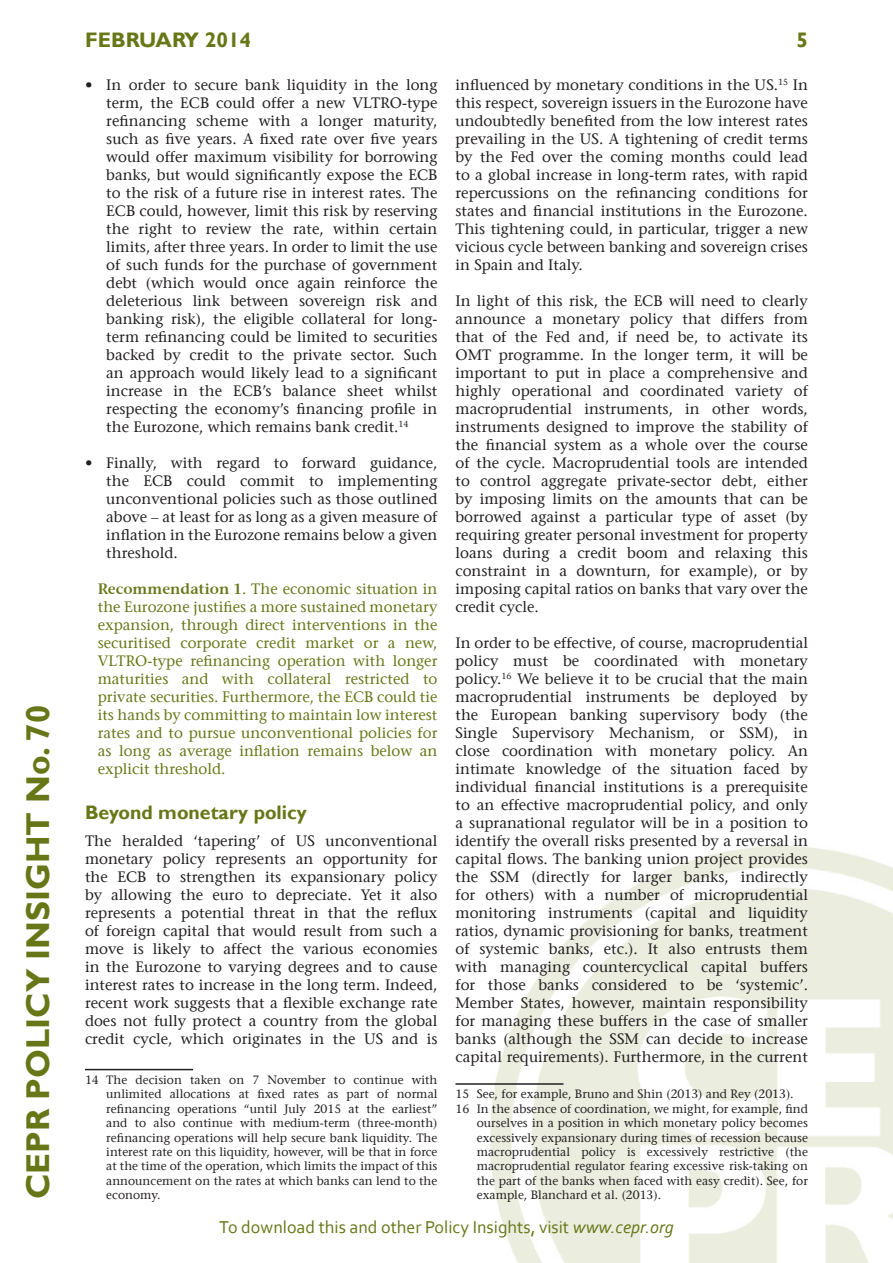
<style>
.page{position:relative;width:893px;height:1263px;background:#fff}
.page>*{position:absolute;margin:0;border:0;box-sizing:border-box;transform-origin:0 0}
.t1{font:700 33px "Gill Sans";color:#677717}
.t2{font:700 21px "Gill Sans";color:#677717}
.t3{font:700 19.5px "Gill Sans";color:#677717}
.t4{font:18px "Corbel";color:#677717}
.t5{font:15px/18px "Stone Serif";color:#231f20;text-align:justify}
.t6{font:15px/18px "Stone Serif";color:#677717;text-align:justify}
.t7{font:12px/14.4px "Stone Serif";color:#231f20;text-align:justify}
.s1{font-family:"Stone Serif Sem ITCTT Semi"}
.s2{font-style:italic}
</style>
<div class="page">
<img style="left:490px;top:846px;width:403px;height:417px">
<hr style="left:85px;top:1069px;width:108px;height:1px;background:#231f20">
<hr style="left:455px;top:1083px;width:108px;height:2px;background:#231f20">
<h1 class="t1" style="left:18px;top:1199px;width:496px;rotate:-90deg">CEPR POLICY INSIGHT No. 70</h1>
<h2 class="t2" style="left:85px;top:28px;width:168px">February 2014</h2>
<h2 class="t2" style="left:796px;top:28px;width:13px">5</h2>
<p class="t5" style="left:106px;top:76px;width:333px;text-indent:-21px">• In order to secure bank liquidity in the long term, the ECB could offer a new VLTRO-type refinancing scheme with a longer maturity, such as five years. A fixed rate over five years would offer maximum visibility for borrowing banks, but would significantly expose the ECB to the risk of a future rise in interest rates. The ECB could, however, limit this risk by reserving the right to review the rate, within certain limits, after three years. In order to limit the use of such funds for the purchase of government debt (which would once again reinforce the deleterious link between sovereign risk and banking risk), the eligible collateral for long&shy;term refinancing could be limited to securities backed by credit to the private sector. Such an approach would likely lead to a significant increase in the ECB’s balance sheet whilst respecting the economy’s financing profile in the Eurozone, which remains bank credit.<sup>14</sup></p>
<p class="t5" style="left:106px;top:454px;width:333px;text-indent:-21px">• Finally, with regard to forward guidance, the ECB could commit to implementing unconventional policies such as those outlined above – at least for as long as a given measure of inflation in the Eurozone remains below a given threshold.</p>
<p class="t6" style="left:98px;top:580px;width:341px"><span class="s1">Recommendation 1</span>. The economic situation in the Eurozone justifies a more sustained monetary expansion, through direct interventions in the securitised corporate credit market or a new, VLTRO-type refinancing operation with longer maturities and with collateral restricted to private securities. Furthermore, the ECB could tie its hands by committing to maintain low interest rates and to pursue unconventional policies for as long as average inflation remains below an explicit threshold.</p>
<h3 class="t3" style="left:85px;top:800px;width:223px">Beyond monetary policy</h3>
<p class="t5" style="left:85px;top:832px;width:354px">The heralded ‘tapering’ of US unconventional monetary policy represents an opportunity for the ECB to strengthen its expansionary policy by allowing the euro to depreciate. Yet it also represents a potential threat in that the reflux of foreign capital that would result from such a move is likely to affect the various economies in the Eurozone to varying degrees and to cause interest rates to increase in the long term. Indeed, recent work suggests that a flexible exchange rate does not fully protect a country from the global credit cycle, which originates in the US and is</p>
<p class="t7" style="left:106px;top:1073px;width:333px;text-indent:-21px">14 The decision taken on 7 November to continue with unlimited allocations at fixed rates as part of normal refinancing operations “until July 2015 at the earliest” and to also continue with medium-term (three-month) refinancing operations will help secure bank liquidity. The interest rate on this liquidity, however, will be that in force at the time of the operation, which limits the impact of this announcement on the rates at which banks can lend to the economy.</p>
<p class="t5" style="left:455px;top:76px;width:354px">influenced by monetary conditions in the US.<sup>15</sup> In this respect, sovereign issuers in the Eurozone have undoubtedly benefited from the low interest rates prevailing in the US. A tightening of credit terms by the Fed over the coming months could lead to a global increase in long-term rates, with rapid repercussions on the refinancing conditions for states and financial institutions in the Eurozone.<br>This tightening could, in particular, trigger a new vicious cycle between banking and sovereign crises in Spain and Italy.</p>
<p class="t5" style="left:455px;top:292px;width:354px">In light of this risk, the ECB will need to clearly announce a monetary policy that differs from that of the Fed and, if need be, to activate its OMT programme. In the longer term, it will be important to put in place a comprehensive and highly operational and coordinated variety of macroprudential instruments, in other words, instruments designed to improve the stability of the financial system as a whole over the course of the cycle. Macroprudential tools are intended to control aggregate private-sector debt, either by imposing limits on the amounts that can be borrowed against a particular type of asset (by requiring greater personal investment for property loans during a credit boom and relaxing this constraint in a downturn, for example), or by imposing capital ratios on banks that vary over the credit cycle.</p>
<p class="t5" style="left:455px;top:634px;width:354px">In order to be effective, of course, macroprudential policy must be coordinated with monetary policy.<sup>16</sup> We believe it to be crucial that the main macroprudential instruments be deployed by the European banking supervisory body (the Single Supervisory Mechanism, or SSM), in close coordination with monetary policy. An intimate knowledge of the situation faced by individual financial institutions is a prerequisite to an effective macroprudential policy, and only a supranational regulator will be in a position to identify the overall risks presented by a reversal in capital flows. The banking union project provides the SSM (directly for larger banks, indirectly for others) with a number of microprudential monitoring instruments (capital and liquidity ratios, dynamic provisioning for banks, treatment of systemic banks, etc.). It also entrusts them with managing countercyclical capital buffers for those banks considered to be ‘systemic’.<br>Member States, however, maintain responsibility for managing these buffers in the case of smaller banks (although the SSM can decide to increase capital requirements). Furthermore, in the current</p>
<p class="t7" style="left:455px;top:1087px;width:340px">15 See, for example, Bruno and Shin (2013) and Rey (2013).</p>
<p class="t7" style="left:455px;top:1101px;width:354px">16 In the absence of coordination, we might, for example, find</p>
<p class="t7" style="left:477px;top:1116px;width:333px">ourselves in a position in which monetary policy becomes</p>
<p class="t7" style="left:477px;top:1130px;width:333px">excessively expansionary during times of recession because</p>
<p class="t7" style="left:477px;top:1145px;width:333px">macroprudential policy is excessively restrictive (the</p>
<p class="t7" style="left:477px;top:1159px;width:333px">macroprudential regulator fearing excessive risk-taking on</p>
<p class="t7" style="left:477px;top:1173px;width:333px">the part of the banks when faced with easy credit). See, for</p>
<p class="t7" style="left:477px;top:1188px;width:186px">example, Blanchard et al. (2013).</p>
<p class="t4" style="left:219px;top:1216px;width:456px">To download this and other Policy Insights, visit <span class="s2">www.cepr.org</span></p>
</div>
